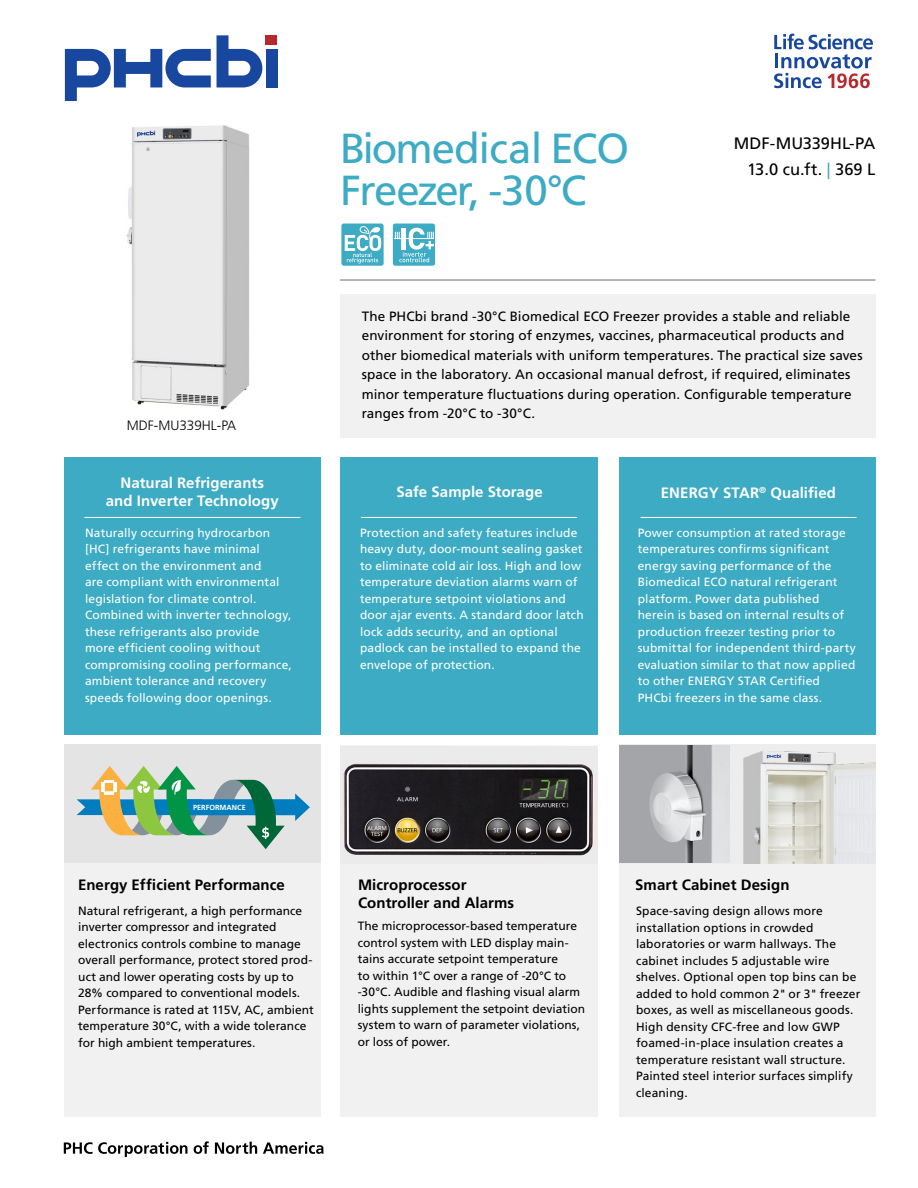
<style>
.page{position:relative;width:918px;height:1188px;background:#fff}
.page>*{position:absolute;margin:0;border:0;box-sizing:border-box;transform-origin:0 0}
.PS_PHCbi_Title{font:42px/41.4px "Frutiger LT Std";letter-spacing:-.035em;color:#3cabc3}
.PS_PHCbi_Model_Numbe{font:16.5px "Frutiger LT Std";color:#000}
.PS_PHCbi_Section_2-T{font:700 15px/18px "Frutiger LT Std";letter-spacing:.005em;color:#000}
.PS_PHCbi_Section_1-T{font:700 15px/18px "Frutiger LT Std";letter-spacing:.005em;color:#fff;text-align:center}
.PS_PHCbi_Intro_Copy{font:13.5px/19.5px "Frutiger LT Std";letter-spacing:.005em;color:#000}
.t1{font:300 13.5px "Frutiger LT Std";color:#000}
.PS_PHCbi_Section_1{font:12px/16.5px "Frutiger LT Std";letter-spacing:.01em;color:#fff}
.PS_PHCbi_Section_2{font:12px/16.5px "Frutiger LT Std";letter-spacing:.005em;color:#000}
.ST_Captions{font:700 7.35px "Frutiger LT Std";color:#fff}
.s1{color:#3cabc3}
</style>
<div class="page">
<div style="left:340px;top:294px;width:535px;height:144px;background:#f1f1f2"></div>
<div style="left:64px;top:457px;width:257px;height:278px;background:#3cabc3"></div>
<div style="left:64px;top:745px;width:257px;height:372px;background:#f1f1f2"></div>
<div style="left:340px;top:457px;width:258px;height:278px;background:#3cabc3"></div>
<div style="left:340px;top:794px;width:258px;height:323px;background:#f1f1f2"></div>
<div style="left:619px;top:457px;width:256px;height:278px;background:#3cabc3"></div>
<div style="left:619px;top:745px;width:256px;height:372px;background:#f1f1f2"></div>
<hr style="left:84px;top:517px;width:216px;height:1px;background:#fff">
<hr style="left:361px;top:517px;width:216px;height:1px;background:#fff">
<hr style="left:641px;top:517px;width:216px;height:1px;background:#fff">
<div style="left:266px;top:49px;width:11px;height:38px;background:#17479e"></div>
<svg style="left:65px;top:49px;width:146px;height:52px"></svg>
<svg style="left:217px;top:35px;width:45px;height:52px"></svg>
<div style="left:266px;top:35px;width:11px;height:10px;background:#b8292f"></div>
<svg style="left:774px;top:34px;width:99px;height:54px"></svg>
<svg style="left:64px;top:1142px;width:123px;height:15px"></svg>
<svg style="left:194px;top:1141px;width:15px;height:13px"></svg>
<svg style="left:215px;top:1142px;width:42px;height:12px"></svg>
<svg style="left:263px;top:1142px;width:61px;height:12px"></svg>
<img style="left:126px;top:125px;width:123px;height:285px">
<div style="left:64px;top:745px;width:257px;height:118px;background:#e4e4e5"></div>
<hr style="left:340px;top:280px;width:535px;height:1px;background:#6d6e71">
<svg style="left:393px;top:224px;width:42px;height:42px"></svg>
<svg style="left:341px;top:224px;width:43px;height:42px;background:#72c2d3"></svg>
<svg style="left:77px;top:766px;width:233px;height:83px"></svg>
<img style="left:340px;top:745px;width:258px;height:111px">
<div style="left:619px;top:744px;width:256px;height:120px;background:#ededee"></div>
<img style="left:743px;top:751px;width:132px;height:113px">
<img style="left:619px;top:745px;width:110px;height:118px">
<p class="PS_PHCbi_Title" style="left:340px;top:128px;width:290px">Biomedical ECO<br>Freezer, -30°C</p>
<p class="PS_PHCbi_Model_Numbe" style="left:734px;top:134px;width:143px">MDF-MU339HL-PA</p>
<p class="PS_PHCbi_Model_Numbe" style="left:747px;top:159px;width:130px">13.0 cu.ft. <span class="s1">|</span> 369 L</p>
<p class="t1" style="left:127px;top:417px;width:111px">MDF-MU339HL-PA</p>
<p class="PS_PHCbi_Section_1-T" style="left:106px;top:474px;width:174px">Natural Refrigerants and Inverter Technology</p>
<p class="PS_PHCbi_Section_1" style="left:85px;top:524px;width:208px">Naturally occurring hydrocarbon [HC] refrigerants have minimal effect on the environment and<br>are compliant with environmental legislation for climate control.<br>Combined with inverter technology, these refrigerants also provide more efficient cooling without compromising cooling performance, ambient tolerance and recovery speeds following door openings.</p>
<p class="ST_Captions" style="left:193px;top:803px;width:54px">PERFORMANCE</p>
<p class="PS_PHCbi_Section_2-T" style="left:78px;top:876px;width:208px">Energy Efficient Performance</p>
<p class="PS_PHCbi_Section_2" style="left:78px;top:902px;width:237px">Natural refrigerant, a high performance inverter compressor and integrated electronics controls combine to manage overall performance, protect stored prod&shy;uct and lower operating costs by up to 28% compared to conventional models.<br>Performance is rated at 115V, AC, ambient temperature 30°C, with a wide tolerance for high ambient temperatures.</p>
<p class="PS_PHCbi_Intro_Copy" style="left:362px;top:307px;width:502px">The PHCbi brand -30°C Biomedical ECO Freezer provides a stable and reliable environment for storing of enzymes, vaccines, pharmaceutical products and other biomedical materials with uniform temperatures. The practical size saves space in the laboratory. An occasional manual defrost, if required, eliminates minor temperature fluctuations during operation. Configurable temperature ranges from -20°C to -30°C.</p>
<p class="PS_PHCbi_Section_1-T" style="left:396px;top:483px;width:148px">Safe Sample Storage</p>
<p class="PS_PHCbi_Section_1" style="left:360px;top:524px;width:225px">Protection and safety features include heavy duty, door-mount sealing gasket to eliminate cold air loss. High and low temperature deviation alarms warn of temperature setpoint violations and door ajar events. A standard door latch lock adds security, and an optional padlock can be installed to expand the envelope of protection.</p>
<p class="PS_PHCbi_Section_1-T" style="left:661px;top:484px;width:177px">ENERGY STAR<sup>®</sup> Qualified</p>
<p class="PS_PHCbi_Section_1" style="left:638px;top:524px;width:220px">Power consumption at rated storage temperatures confirms significant energy saving performance of the Biomedical ECO natural refrigerant platform. Power data published herein is based on internal results of production freezer testing prior to submittal for independent third-party evaluation similar to that now applied to other ENERGY STAR Certified PHCbi freezers in the same class.</p>
<p class="PS_PHCbi_Section_2-T" style="left:358px;top:876px;width:158px">Microprocessor<br>Controller and Alarms</p>
<p class="PS_PHCbi_Section_2" style="left:358px;top:918px;width:229px">The microprocessor-based temperature control system with LED display main&shy;tains accurate setpoint temperature<br>to within 1°C over a range of -20°C to -30°C. Audible and flashing visual alarm lights supplement the setpoint deviation system to warn of parameter violations, or loss of power.</p>
<p class="PS_PHCbi_Section_2-T" style="left:635px;top:876px;width:156px">Smart Cabinet Design</p>
<p class="PS_PHCbi_Section_2" style="left:636px;top:903px;width:226px">Space-saving design allows more installation options in crowded laboratories or warm hallways. The cabinet includes 5 adjustable wire shelves. Optional open top bins can be added to hold common 2" or 3" freezer boxes, as well as miscellaneous goods.<br>High density CFC-free and low GWP foamed-in-place insulation creates a temperature resistant wall structure.<br>Painted steel interior surfaces simplify cleaning.</p>
</div>
